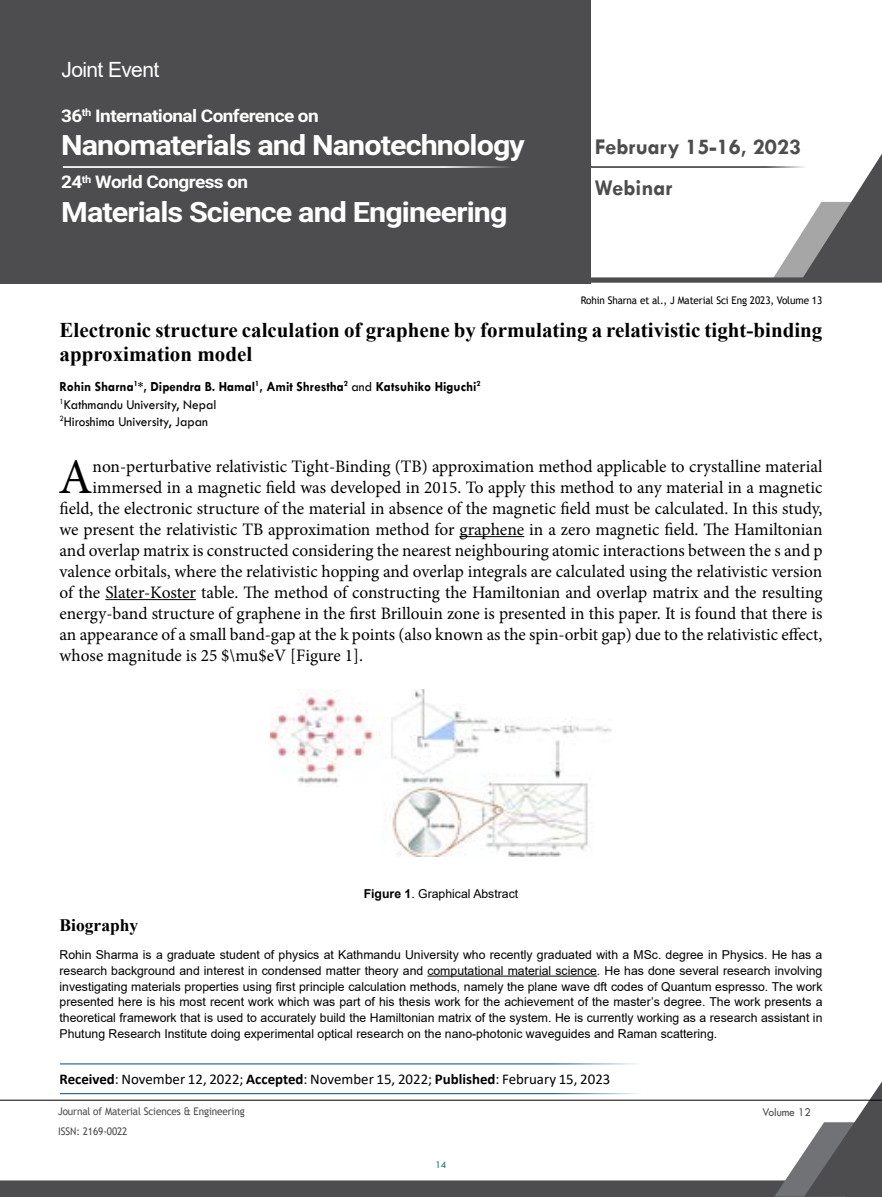
<style>
.page{position:relative;width:882px;height:1197px;background:#fff}
.page>*{position:absolute;margin:0;border:0;box-sizing:border-box;transform-origin:0 0}
.t1{font:49.88px "Minion Pro";color:#000}
.t2{font:700 28px "Roboto";letter-spacing:-.03em;color:#fff;scale:1.09 1}
.t3{font:700 22.75px/41.1px "Tw Cen";color:#4d4d4f}
.t4{font:700 21px/24.5px "Times New Roman";color:#000}
.t5{font:21px "Arial";letter-spacing:-.03em;color:#fff}
.t6{font:17.5px "Minion Pro";color:#000}
.t7{font:700 17.5px "Roboto";letter-spacing:-.03em;color:#fff;scale:1.09 1}
.t8{font:700 17.5px "Times New Roman";color:#000}
.t9{font:14.88px "Calibri";color:#000}
.t10{font:700 14px/17.5px "Tw Cen";color:#000;scale:.95 1}
.t11{font:12.25px/15.8px "Arial";color:#000;text-align:justify}
.t12{font:12.25px "Tw Cen";letter-spacing:-.01em;color:#4d4d4f;scale:.95 1}
.t13{font:10.5px "Trebuchet MS";letter-spacing:-.01em;color:#4d4d4f;scale:.95 1}
.t14{font:10.5px "Trebuchet MS";letter-spacing:-.01em;color:#000;scale:.95 1}
.t15{font:10.5px "Tw Cen";color:#15697e;scale:.95 1}
.s1{font-weight:400}
.s2{font-weight:700}
</style>
<div class="page">
<svg style="left:0;top:1081px;width:882px;height:116px"></svg>
<hr style="left:0;top:1100px;width:882px;height:1px;background:#000">
<div style="left:0;top:0;width:590px;height:283px;background:#4d4d4f"></div>
<svg style="left:62px;top:153px;width:820px;height:130px"></svg>
<hr style="left:63px;top:166px;width:478px;height:2px;background:#fff">
<hr style="left:460px;top:536px;width:64px;height:1px;background:#000">
<hr style="left:105px;top:599px;width:91px;height:1px;background:#000">
<hr style="left:427px;top:976px;width:170px;height:1px;background:#000">
<img style="left:270px;top:689px;width:342px;height:168px">
<hr style="left:60px;top:1063px;width:618px;height:1px;background:#004b84">
<hr style="left:60px;top:1093px;width:618px;height:1px;background:#004b84">
<p class="t5" style="left:62px;top:55px;width:99px">Joint Event</p>
<p class="t7" style="left:61px;top:103px;width:238px">36<sup>th</sup> International Conference on</p>
<h2 class="t2" style="left:61px;top:125px;width:427px">Nanomaterials and Nanotechnology</h2>
<p class="t7" style="left:61px;top:170px;width:173px">24<sup>th</sup> World Congress on</p>
<h2 class="t2" style="left:61px;top:192px;width:411px">Materials Science and Engineering</h2>
<h3 class="t3" style="left:595px;top:126px;width:208px">February 15-16, 2023<br>Webinar</h3>
<p class="t14" style="left:581px;top:293px;width:256px">Rohin Sharna et al., J Material Sci Eng 2023, Volume 13</p>
<p class="t4" style="left:60px;top:317px;width:764px">Electronic structure calculation of graphene by formulating a relativistic tight-binding approximation model</p>
<p class="t10" style="left:60px;top:378px;width:445px">Rohin Sharna<sup>1</sup>*, Dipendra B. Hamal<sup>1</sup>, Amit Shrestha<sup>2</sup> <span class="s1">and</span> Katsuhiko Higuchi<sup>2<br></sup><sup>1</sup><span class="s1">Kathmandu University, Nepal<br></span><sup>2</sup><span class="s1">Hiroshima University, Japan</span></p>
<h1 class="t1" style="left:59px;top:444px;width:36px">A</h1>
<p class="t6" style="left:93px;top:455px;width:731px">non-perturbative relativistic Tight-Binding (TB) approximation method applicable to crystalline material</p>
<p class="t6" style="left:93px;top:476px;width:731px">immersed in a magnetic field was developed in 2015. To apply this method to any material in a magnetic</p>
<p class="t6" style="left:60px;top:497px;width:765px">field, the electronic structure of the material in absence of the magnetic field must be calculated. In this study,</p>
<p class="t6" style="left:60px;top:518px;width:764px">we present the relativistic TB approximation method for graphene in a zero magnetic field. The Hamiltonian</p>
<p class="t6" style="left:60px;top:539px;width:765px">and overlap matrix is constructed considering the nearest neighbouring atomic interactions between the s and p</p>
<p class="t6" style="left:60px;top:560px;width:764px">valence orbitals, where the relativistic hopping and overlap integrals are calculated using the relativistic version</p>
<p class="t6" style="left:60px;top:581px;width:764px">of the Slater-Koster table. The method of constructing the Hamiltonian and overlap matrix and the resulting</p>
<p class="t6" style="left:60px;top:602px;width:764px">energy-band structure of graphene in the first Brillouin zone is presented in this paper. It is found that there is</p>
<p class="t6" style="left:60px;top:623px;width:764px">an appearance of a small band-gap at the k points (also known as the spin-orbit gap) due to the relativistic effect,</p>
<p class="t6" style="left:60px;top:644px;width:305px">whose magnitude is 25 $\mu$eV [Figure 1].</p>
<p class="t11" style="left:364px;top:885px;width:156px"><span class="s2">Figure 1</span>. Graphical Abstract</p>
<p class="t8" style="left:60px;top:912px;width:80px">Biography</p>
<p class="t11" style="left:60px;top:947px;width:764px">Rohin Sharma is a graduate student of physics at Kathmandu University who recently graduated with a MSc. degree in Physics. He has a research background and interest in condensed matter theory and computational material science. He has done several research involving investigating materials properties using first principle calculation methods, namely the plane wave dft codes of Quantum espresso. The work presented here is his most recent work which was part of his thesis work for the achievement of the master’s degree. The work presents a theoretical framework that is used to accurately build the Hamiltonian matrix of the system. He is currently working as a research assistant in Phutung Research Institute doing experimental optical research on the nano-photonic waveguides and Raman scattering.</p>
<p class="t9" style="left:60px;top:1069px;width:552px"><span class="s2">Received</span>: November 12, 2022; <span class="s2">Accepted</span>: November 15, 2022; <span class="s2">Published</span>: February 15, 2023</p>
<p class="t13" style="left:58px;top:1105px;width:198px">Journal of Material Sciences &amp; Engineering</p>
<p class="t12" style="left:762px;top:1104px;width:53px">Volume 12</p>
<p class="t13" style="left:58px;top:1125px;width:75px">ISSN: 2169-0022</p>
<p class="t15" style="left:436px;top:1159px;width:13px">14</p>
</div>
